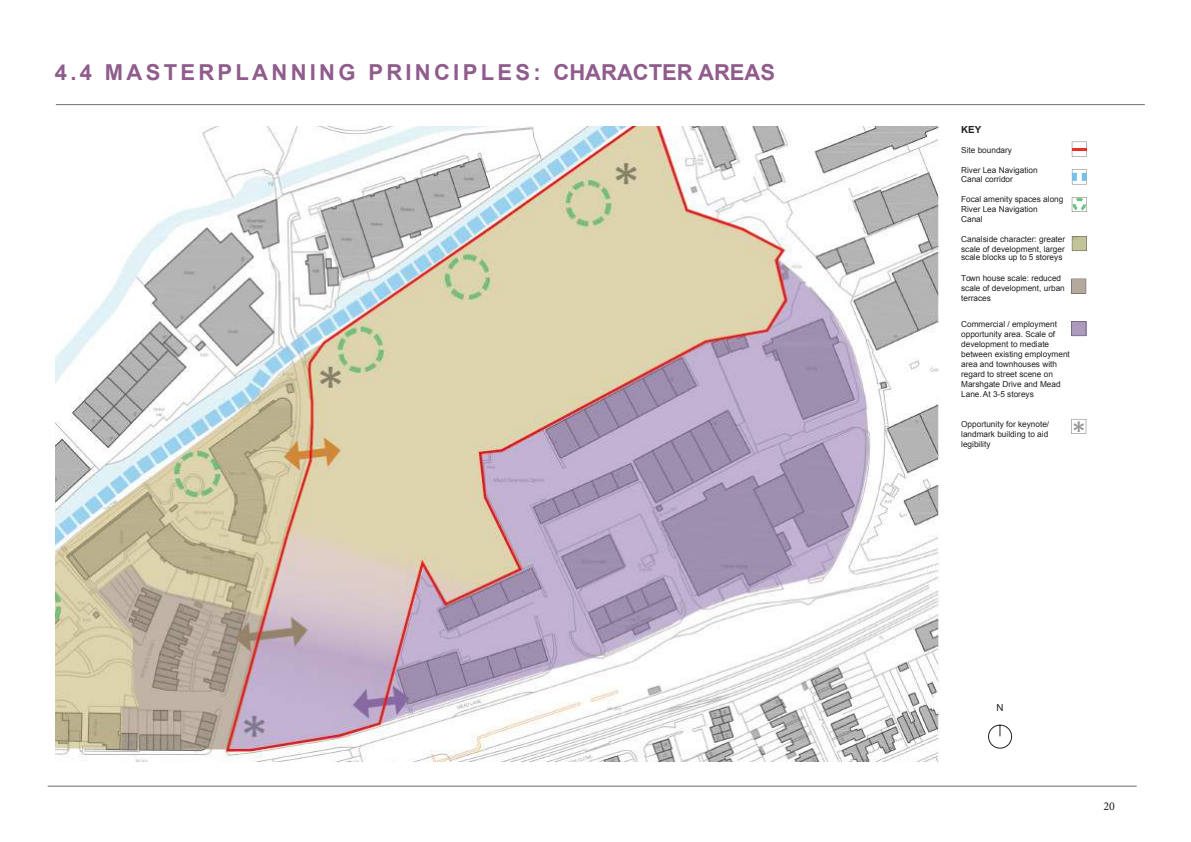
<style>
.page{position:relative;width:1191px;height:842px;background:#fff}
.page>*{position:absolute;margin:0;border:0;box-sizing:border-box;transform-origin:0 0}
.t1{font:30px "Calibri";color:#939598}
.t2{font:700 22px "Arial";letter-spacing:.15em;color:#8f5c8c}
.t3{font:12px "Minion Pro";color:#231f20}
.t4{font:700 9.8px "Arial";color:#231f20}
.t5{font:9.8px "Arial";color:#231f20}
.t6{font:8.2px/9.9px "Arial";color:#231f20}
</style>
<div class="page">
<hr style="left:56px;top:104px;width:1088px;height:1px;background:#6c6d70">
<hr style="left:48px;top:786px;width:1088px;height:1px;background:#6c6d70">
<svg style="left:988px;top:725px;width:23px;height:23px"></svg>
<svg style="left:1071px;top:236px;width:15px;height:15px"></svg>
<svg style="left:1071px;top:279px;width:15px;height:15px"></svg>
<svg style="left:1071px;top:321px;width:15px;height:15px"></svg>
<svg style="left:1071px;top:142px;width:15px;height:15px"></svg>
<svg style="left:1072px;top:169px;width:14px;height:15px"></svg>
<svg style="left:1071px;top:419px;width:15px;height:15px"></svg>
<svg style="left:1071px;top:197px;width:15px;height:15px"></svg>
<img style="left:56px;top:126px;width:883px;height:635px">
<h2 class="t2" style="left:55px;top:58px;width:721px">4.4 MASTERPLANNING PRINCIPLES: CHARACTER AREAS</h2>
<p class="t4" style="left:961px;top:123px;width:22px">KEY</p>
<p class="t6" style="left:961px;top:145px;width:52px">Site boundary</p>
<p class="t6" style="left:961px;top:165px;width:78px">River Lea Navigation<br>Canal corridor</p>
<p class="t6" style="left:961px;top:194px;width:104px">Focal amenity spaces along<br>River Lea Navigation<br>Canal</p>
<p class="t6" style="left:961px;top:234px;width:106px">Canalside character: greater scale of development, larger</p>
<p class="t6" style="left:961px;top:274px;width:105px">Town house scale: reduced scale of development, urban terraces</p>
<p class="t6" style="left:961px;top:320px;width:110px">Commercial / employment opportunity area. Scale of development to mediate between existing employment area and townhouses with regard to street scene on<br>Marshgate Drive and Mead<br>Lane.At 3-5 storeys</p>
<p class="t6" style="left:961px;top:419px;width:90px;text-align:justify">Opportunity for keynote/ landmark building to aid legibility</p>
<p class="t6" style="left:961px;top:253px;width:103px">scale blocks up to 5 storeys</p>
<h1 class="t1" style="left:1071px;top:411px;width:16px">*</h1>
<p class="t5" style="left:996px;top:701px;width:9px">N</p>
<h3 class="t3" style="left:1103px;top:798px;width:13px">20</h3>
</div>
